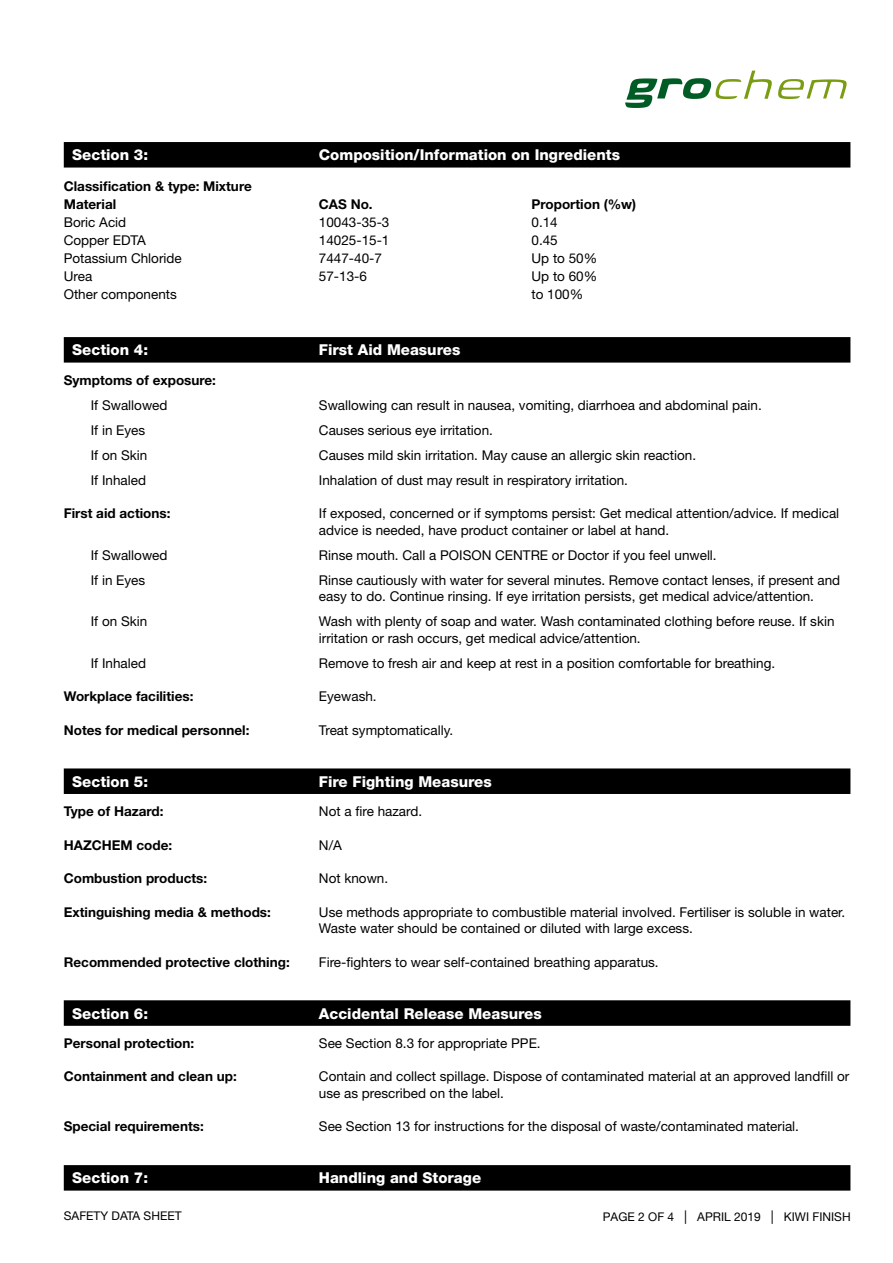
<style>
.page{position:relative;width:893px;height:1263px;background:#fff}
.page>*{position:absolute;margin:0;border:0;box-sizing:border-box;transform-origin:0 0}
.t1{font:800 15px "Helvetica Neue";color:#fff}
.t2{font:13.5px/16.5px "Helvetica Neue";color:#000}
.t3{font:700 13.5px/18px "Helvetica Neue";color:#000}
.t4{font:12px "Helvetica Neue";color:#000}
.t5{font:12px "Helvetica Neue";color:#000}
.s1{font-style:inherit}
.s2{font-size:13.5px}
</style>
<div class="page">
<svg style="left:778px;top:79px;width:69px;height:20px"></svg>
<svg style="left:625px;top:71px;width:147px;height:37px"></svg>
<div style="left:64px;top:142px;width:786px;height:26px;background:#000"></div>
<div style="left:64px;top:337px;width:786px;height:26px;background:#000"></div>
<div style="left:64px;top:768px;width:786px;height:26px;background:#000"></div>
<div style="left:64px;top:1000px;width:786px;height:26px;background:#000"></div>
<div style="left:64px;top:1165px;width:786px;height:25px;background:#000"></div>
<p class="t1" style="left:72px;top:146px;width:77px">Section 3:</p>
<p class="t1" style="left:319px;top:146px;width:303px">Composition/Information on Ingredients</p>
<p class="t3" style="left:64px;top:177px;width:189px">Classification &amp; type: Mixture<br>Material</p>
<p class="t3" style="left:319px;top:195px;width:55px">CAS No.</p>
<p class="t3" style="left:532px;top:195px;width:106px">Proportion (%w)</p>
<p class="t2" style="left:64px;top:214px;width:64px">Boric Acid</p>
<p class="t2" style="left:319px;top:214px;width:72px">10043-35-3</p>
<p class="t2" style="left:532px;top:214px;width:28px">0.14</p>
<p class="t2" style="left:64px;top:232px;width:84px">Copper EDTA</p>
<p class="t2" style="left:319px;top:232px;width:72px">14025-15-1</p>
<p class="t2" style="left:532px;top:232px;width:28px">0.45</p>
<p class="t2" style="left:64px;top:250px;width:120px">Potassium Chloride</p>
<p class="t2" style="left:319px;top:250px;width:65px">7447-40-7</p>
<p class="t2" style="left:532px;top:250px;width:67px">Up to 50%</p>
<p class="t2" style="left:64px;top:268px;width:30px">Urea</p>
<p class="t2" style="left:319px;top:268px;width:50px">57-13-6</p>
<p class="t2" style="left:532px;top:268px;width:67px">Up to 60%</p>
<p class="t2" style="left:64px;top:286px;width:115px">Other components</p>
<p class="t2" style="left:532px;top:286px;width:53px">to 100%</p>
<p class="t1" style="left:72px;top:341px;width:77px">Section 4:</p>
<p class="t1" style="left:319px;top:341px;width:143px">First Aid Measures</p>
<p class="t3" style="left:64px;top:370px;width:154px">Symptoms of exposure:</p>
<p class="t2" style="left:91px;top:396px;width:78px">If Swallowed</p>
<p class="t2" style="left:319px;top:396px;width:444px">Swallowing can result in nausea, vomiting, diarrhoea and abdominal pain.</p>
<p class="t2" style="left:91px;top:421px;width:56px">If in Eyes</p>
<p class="t2" style="left:319px;top:421px;width:176px">Causes serious eye irritation.</p>
<p class="t2" style="left:91px;top:446px;width:58px">If on Skin</p>
<p class="t2" style="left:319px;top:446px;width:379px">Causes mild skin irritation. May cause an allergic skin reaction.</p>
<p class="t2" style="left:91px;top:471px;width:57px">If Inhaled</p>
<p class="t2" style="left:319px;top:471px;width:311px">Inhalation of dust may result in respiratory irritation.</p>
<p class="t3" style="left:64px;top:504px;width:108px">First aid actions:</p>
<p class="t2" style="left:319px;top:505px;width:522px">If exposed, concerned or if symptoms persist: Get medical attention/advice. If medical advice is needed, have product container or label at hand.</p>
<p class="t2" style="left:91px;top:546px;width:78px">If Swallowed</p>
<p class="t2" style="left:319px;top:546px;width:399px">Rinse mouth. Call a POISON CENTRE or Doctor if you feel unwell.</p>
<p class="t2" style="left:91px;top:571px;width:56px">If in Eyes</p>
<p class="t2" style="left:319px;top:571px;width:523px">Rinse cautiously with water for several minutes. Remove contact lenses, if present and easy to do. Continue rinsing. If eye irritation persists, get medical advice/attention.</p>
<p class="t2" style="left:91px;top:613px;width:58px">If on Skin</p>
<p class="t2" style="left:319px;top:613px;width:517px">Wash with plenty of soap and water. Wash contaminated clothing before reuse. If skin irritation or rash occurs, get medical advice/attention.</p>
<p class="t2" style="left:91px;top:654px;width:57px">If Inhaled</p>
<p class="t2" style="left:319px;top:654px;width:458px">Remove to fresh air and keep at rest in a position comfortable for breathing.</p>
<p class="t3" style="left:64px;top:687px;width:131px">Workplace facilities:</p>
<p class="t2" style="left:319px;top:688px;width:59px">Eyewash.</p>
<p class="t3" style="left:64px;top:721px;width:187px">Notes for medical personnel:</p>
<p class="t2" style="left:319px;top:721px;width:136px">Treat symptomatically.</p>
<p class="t1" style="left:72px;top:772px;width:77px">Section 5:</p>
<p class="t1" style="left:319px;top:772px;width:174px">Fire Fighting Measures</p>
<p class="t3" style="left:64px;top:802px;width:101px">Type of Hazard:</p>
<p class="t2" style="left:319px;top:803px;width:105px">Not a fire hazard.</p>
<p class="t3" style="left:64px;top:835px;width:110px">HAZCHEM code:</p>
<p class="t2" style="left:319px;top:836px;width:24px">N/A</p>
<p class="t3" style="left:64px;top:869px;width:145px">Combustion products:</p>
<p class="t2" style="left:319px;top:870px;width:71px">Not known.</p>
<p class="t3" style="left:64px;top:902px;width:209px">Extinguishing media &amp; methods:</p>
<p class="t2" style="left:319px;top:903px;width:528px">Use methods appropriate to combustible material involved. Fertiliser is soluble in water.<br>Waste water should be contained or diluted with large excess.</p>
<p class="t3" style="left:64px;top:952px;width:227px">Recommended protective clothing:</p>
<p class="t2" style="left:319px;top:953px;width:341px">Fire-fighters to wear self-contained breathing apparatus.</p>
<p class="t1" style="left:72px;top:1004px;width:77px">Section 6:</p>
<p class="t1" style="left:319px;top:1004px;width:224px">Accidental Release Measures</p>
<p class="t3" style="left:64px;top:1034px;width:132px">Personal protection:</p>
<p class="t2" style="left:319px;top:1034px;width:223px">See Section 8.3 for appropriate PPE.</p>
<p class="t3" style="left:64px;top:1067px;width:174px">Containment and clean up:</p>
<p class="t2" style="left:319px;top:1068px;width:532px">Contain and collect spillage. Dispose of contaminated material at an approved landfill or use as prescribed on the label.</p>
<p class="t3" style="left:64px;top:1117px;width:141px">Special requirements:</p>
<p class="t2" style="left:319px;top:1118px;width:482px">See Section 13 for instructions for the disposal of waste/contaminated material.</p>
<p class="t1" style="left:72px;top:1169px;width:77px">Section 7:</p>
<p class="t1" style="left:319px;top:1169px;width:164px">Handling and Storage</p>
<p class="t5" style="left:64px;top:1209px;width:119px">SAFETY DATA SHEET</p>
<p class="t4" style="left:603px;top:1208px;width:249px"><span class="s1">PAGE 2 OF</span> 4 <span class="s2">|</span> APRIL <span class="s1">201</span>9 <span class="s2">|</span> KIWI FINISH</p>
</div>
